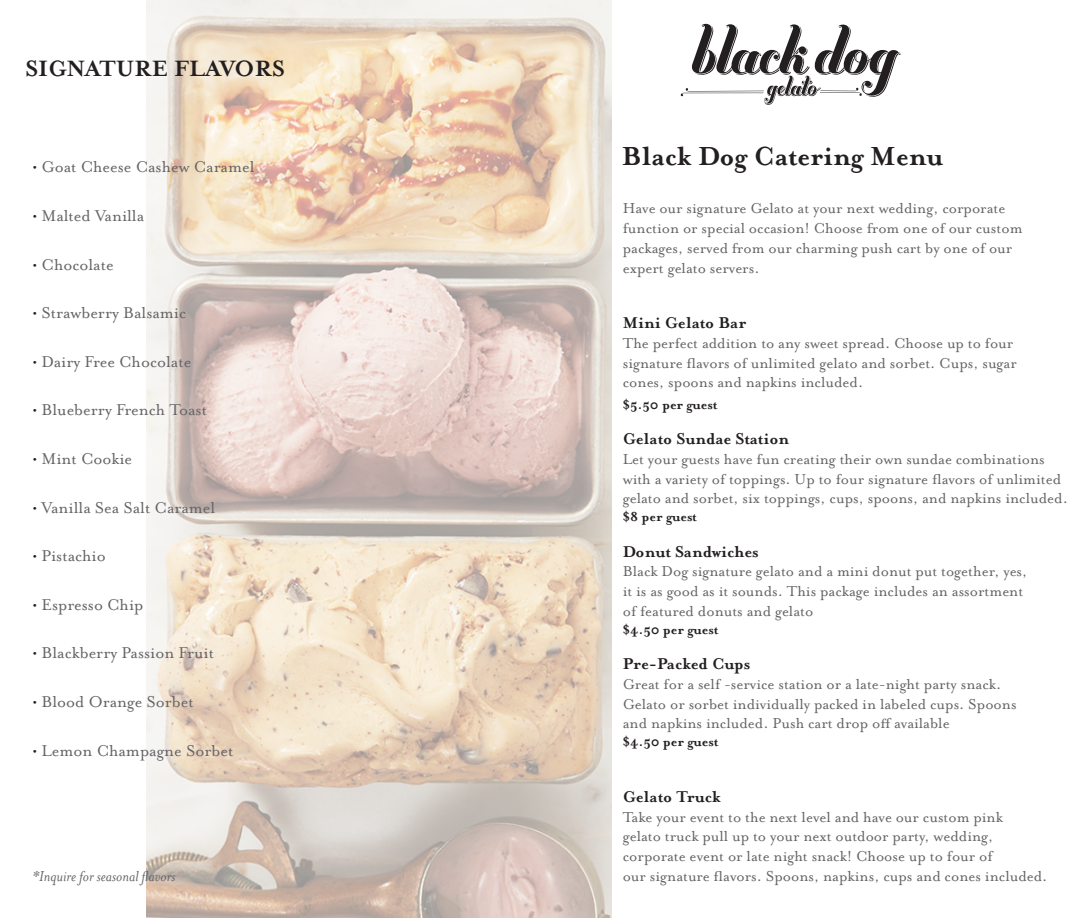
<style>
.page{position:relative;width:1080px;height:918px;background:#fff}
.page>*{position:absolute;margin:0;border:0;box-sizing:border-box;transform-origin:0 0}
.t1{font:700 30px "Mrs Eaves";color:#231f20}
.t2{font:700 25.5px "Mrs Eaves";color:#231f20}
.t3{font:18px "Mrs Eaves OT";color:#636366}
.t4{font:700 18px "Mrs Eaves";color:#231f20}
.t5{font:16.5px/19.8px "Mrs Eaves OT";color:#636366}
.t6{font:italic 16.5px "Mrs Eaves OT";color:#636366}
.t7{font:700 15px "Mrs Eaves";color:#231f20}
.s1{color:#231f20}
</style>
<div class="page">
<svg style="left:681px;top:24px;width:219px;height:81px"></svg>
<img style="left:146px;top:0;width:466px;height:918px">
<p class="t2" style="left:25px;top:54px;width:261px">SIGNATURE FLAVORS</p>
<p class="t3" style="left:33px;top:157px;width:224px"><span class="s1">•</span> Goat Cheese Cashew Caramel</p>
<p class="t3" style="left:33px;top:206px;width:113px"><span class="s1">•</span> Malted Vanilla</p>
<p class="t3" style="left:33px;top:254px;width:83px"><span class="s1">•</span> Chocolate</p>
<p class="t3" style="left:33px;top:303px;width:155px"><span class="s1">•</span> Strawberry Balsamic</p>
<p class="t3" style="left:33px;top:352px;width:160px"><span class="s1">•</span> Dairy Free Chocolate</p>
<p class="t3" style="left:33px;top:400px;width:176px"><span class="s1">•</span> Blueberry French Toast</p>
<p class="t3" style="left:33px;top:449px;width:101px"><span class="s1">•</span> Mint Cookie</p>
<p class="t3" style="left:33px;top:497px;width:184px"><span class="s1">•</span> Vanilla Sea Salt Caramel</p>
<p class="t3" style="left:33px;top:546px;width:75px"><span class="s1">•</span> Pistachio</p>
<p class="t3" style="left:33px;top:595px;width:112px"><span class="s1">•</span> Espresso Chip</p>
<p class="t3" style="left:33px;top:643px;width:183px"><span class="s1">•</span> Blackberry Passion Fruit</p>
<p class="t3" style="left:33px;top:692px;width:163px"><span class="s1">•</span> Blood Orange Sorbet</p>
<p class="t3" style="left:33px;top:740px;width:202px"><span class="s1">•</span> Lemon Champagne Sorbet</p>
<p class="t6" style="left:33px;top:867px;width:144px">*Inquire for seasonal flavors</p>
<p class="t1" style="left:622px;top:139px;width:323px">Black Dog Catering Menu</p>
<p class="t5" style="left:623px;top:199px;width:401px">Have our signature Gelato at your next wedding, corporate function or special occasion! Choose from one of our custom packages, served from our charming push cart by one of our expert gelato servers.</p>
<p class="t4" style="left:623px;top:312px;width:125px">Mini Gelato Bar</p>
<p class="t5" style="left:623px;top:333px;width:396px">The perfect addition to any sweet spread. Choose up to four signature flavors of unlimited gelato and sorbet. Cups, sugar cones, spoons and napkins included.</p>
<p class="t7" style="left:623px;top:396px;width:96px">$5.50 per guest</p>
<p class="t4" style="left:623px;top:428px;width:168px">Gelato Sundae Station</p>
<p class="t5" style="left:623px;top:449px;width:447px">Let your guests have fun creating their own sundae combinations with a variety of toppings. Up to four signature flavors of unlimited gelato and sorbet, six toppings, cups, spoons, and napkins included.</p>
<p class="t7" style="left:623px;top:508px;width:76px">$8 per guest</p>
<p class="t4" style="left:623px;top:541px;width:137px">Donut Sandwiches</p>
<p class="t5" style="left:623px;top:562px;width:406px">Black Dog signature gelato and a mini donut put together, yes, it is as good as it sounds. This package includes an assortment of featured donuts and gelato</p>
<p class="t7" style="left:623px;top:621px;width:97px">$4.50 per guest</p>
<p class="t4" style="left:623px;top:653px;width:129px">Pre-Packed Cups</p>
<p class="t5" style="left:623px;top:674px;width:395px">Great for a self -service station or a late-night party snack.<br>Gelato or sorbet individually packed in labeled cups. Spoons and napkins included. Push cart drop off available</p>
<p class="t7" style="left:623px;top:733px;width:97px">$4.50 per guest</p>
<p class="t4" style="left:623px;top:786px;width:99px">Gelato Truck</p>
<p class="t5" style="left:623px;top:807px;width:426px">Take your event to the next level and have our custom pink<br>gelato truck pull up to your next outdoor party, wedding, corporate event or late night snack! Choose up to four of<br>our signature flavors. Spoons, napkins, cups and cones included.</p>
</div>
